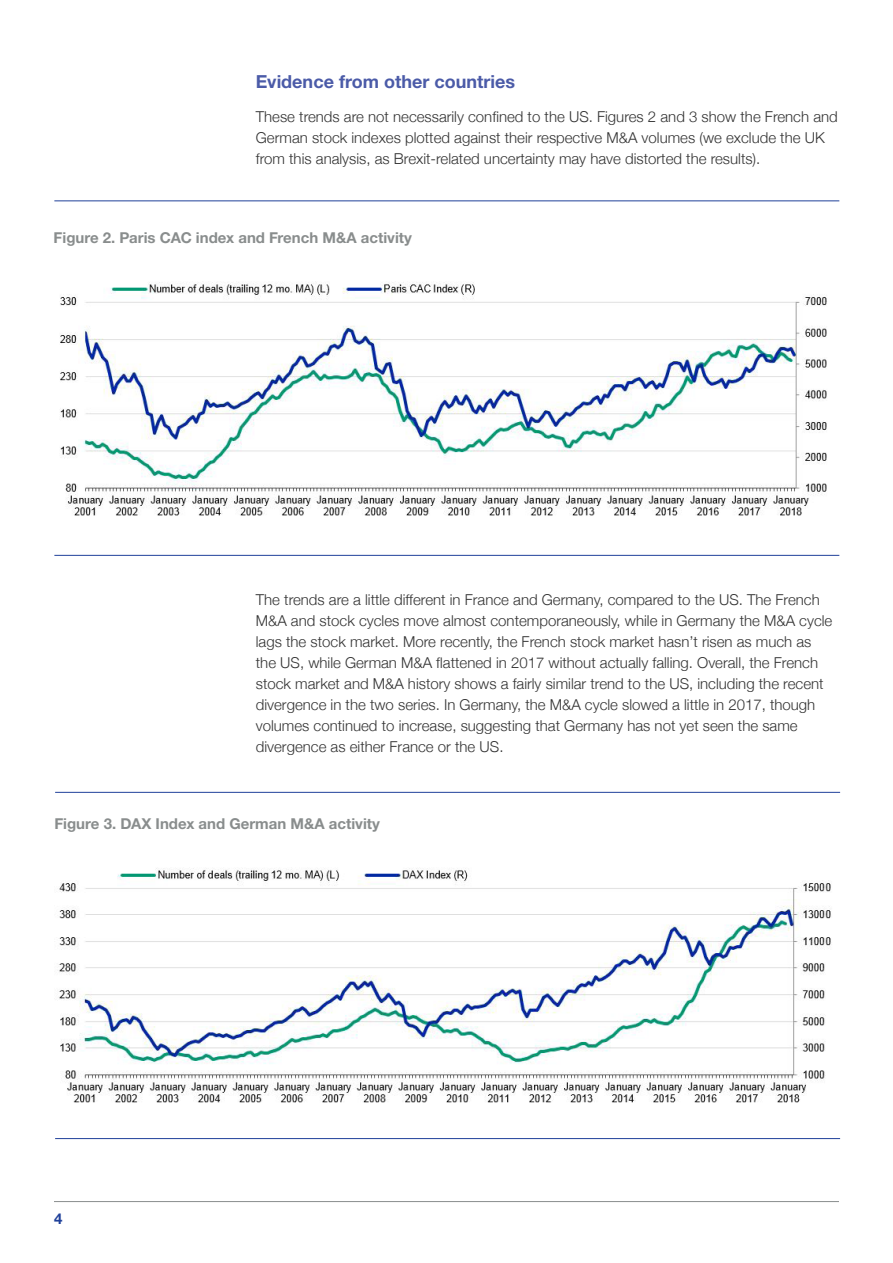
<style>
.page{position:relative;width:893px;height:1263px;background:#fff}
.page>*{position:absolute;margin:0;border:0;box-sizing:border-box;transform-origin:0 0}
.Subhead{font:700 18px "Helvetica Neue LTW1 G";color:#4b5ba8}
.Body_copy{font:300 15px/21px "Helvetica Neue";color:#333}
.Image_title{font:700 15px "Helvetica Neue LTW1 G";color:#898d8d}
.t1{font:700 15px "Helvetica Neue LTW1 G";color:#20419a}
</style>
<div class="page">
<hr style="left:54px;top:1201px;width:785px;height:1px;background:#898d8d">
<img style="left:60px;top:281px;width:767px;height:235px">
<hr style="left:54px;top:200px;width:785px;height:1px;background:#20419a">
<hr style="left:54px;top:555px;width:785px;height:1px;background:#20419a">
<img style="left:59px;top:868px;width:772px;height:235px">
<hr style="left:55px;top:792px;width:785px;height:1px;background:#20419a">
<hr style="left:55px;top:1138px;width:785px;height:1px;background:#20419a">
<p class="Subhead" style="left:256px;top:70px;width:261px">Evidence from other countries</p>
<p class="Body_copy" style="left:256px;top:105px;width:583px">These trends are not necessarily confined to the US. Figures 2 and 3 show the French and<br>German stock indexes plotted against their respective M&amp;A volumes (we exclude the UK from this analysis, as Brexit-related uncertainty may have distorted the results).</p>
<p class="Image_title" style="left:54px;top:229px;width:360px">Figure 2. Paris CAC index and French M&amp;A activity</p>
<p class="Body_copy" style="left:256px;top:588px;width:578px">The trends are a little different in France and Germany, compared to the US. The French M&amp;A and stock cycles move almost contemporaneously, while in Germany the M&amp;A cycle lags the stock market. More recently, the French stock market hasn’t risen as much as the US, while German M&amp;A flattened in 2017 without actually falling. Overall, the French stock market and M&amp;A history shows a fairly similar trend to the US, including the recent divergence in the two series. In Germany, the M&amp;A cycle slowed a little in 2017, though volumes continued to increase, suggesting that Germany has not yet seen the same divergence as either France or the US.</p>
<p class="Image_title" style="left:54px;top:814px;width:327px">Figure 3. DAX Index and German M&amp;A activity</p>
<p class="t1" style="left:54px;top:1210px;width:10px">4</p>
</div>
